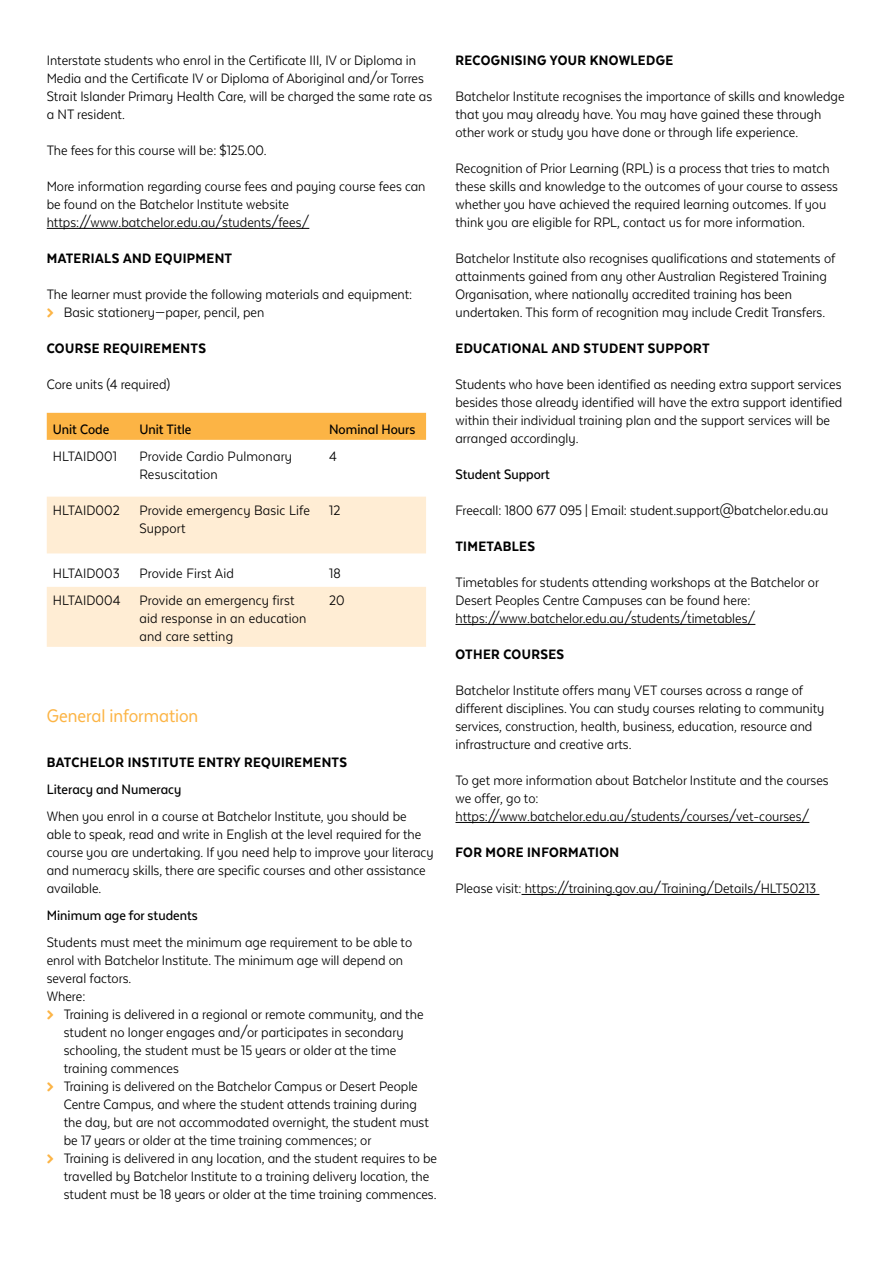
<style>
.page{position:relative;width:893px;height:1263px;background:#fff}
.page>*{position:absolute;margin:0;border:0;box-sizing:border-box;transform-origin:0 0}
.t1{font:21px "Texta Narrow Alt";letter-spacing:-.005em;color:#fcb445}
.t2{font:15.75px/18px "Texta Narrow Alt";color:#000}
.t3{font:800 15.75px "Texta Narrow Alt";letter-spacing:.025em;color:#000}
.t4{font:500 15.75px "Texta Narrow Alt";color:#000}
</style>
<div class="page">
<hr style="left:47px;top:228px;width:262px;height:1px;background:#000">
<div style="left:47px;top:413px;width:379px;height:27px;background:#fcb445"></div>
<svg style="left:47px;top:497px;width:379px;height:150px;fill:#ffedd4"></svg>
<hr style="left:455px;top:624px;width:300px;height:1px;background:#000">
<hr style="left:455px;top:822px;width:354px;height:1px;background:#000">
<hr style="left:521px;top:894px;width:298px;height:1px;background:#000">
<p class="t2" style="left:47px;top:51px;width:387px">Interstate students who enrol in the Certificate III, IV or Diploma in Media and the Certificate IV or Diploma of Aboriginal and/or Torres Strait Islander Primary Health Care, will be charged the same rate as a NT resident.</p>
<p class="t2" style="left:47px;top:141px;width:221px">The fees for this course will be: $125.00.</p>
<p class="t2" style="left:47px;top:177px;width:380px">More information regarding course fees and paying course fees can be found on the Batchelor Institute website https://www.batchelor.edu.au/students/fees/</p>
<p class="t3" style="left:47px;top:250px;width:187px">MATERIALS AND EQUIPMENT</p>
<p class="t2" style="left:64px;top:285px;width:350px;text-indent:-17px">The learner must provide the following materials and equipment:<br>Basic stationery—paper, pencil, pen</p>
<p class="t3" style="left:47px;top:340px;width:161px">COURSE REQUIREMENTS</p>
<p class="t2" style="left:47px;top:375px;width:125px">Core units (4 required)</p>
<p class="t4" style="left:53px;top:421px;width:58px">Unit Code</p>
<p class="t4" style="left:140px;top:421px;width:53px">Unit Title</p>
<p class="t4" style="left:329px;top:421px;width:88px">Nominal Hours</p>
<p class="t2" style="left:53px;top:447px;width:66px">HLTAID001</p>
<p class="t2" style="left:140px;top:447px;width:154px">Provide Cardio Pulmonary<br>Resuscitation</p>
<p class="t2" style="left:329px;top:447px;width:9px">4</p>
<p class="t2" style="left:140px;top:501px;width:172px;text-indent:-87px">HLTAID002 Provide emergency Basic Life<br>Support</p>
<p class="t2" style="left:329px;top:501px;width:13px">12</p>
<p class="t2" style="left:53px;top:564px;width:183px">HLTAID003 Provide First Aid</p>
<p class="t2" style="left:329px;top:564px;width:13px">18</p>
<p class="t2" style="left:140px;top:591px;width:168px;text-indent:-87px">HLTAID004 Provide an emergency first aid response in an education and care setting</p>
<p class="t2" style="left:329px;top:591px;width:17px">20</p>
<h1 class="t1" style="left:47px;top:705px;width:153px">General information</h1>
<p class="t3" style="left:47px;top:754px;width:302px">BATCHELOR INSTITUTE ENTRY REQUIREMENTS</p>
<p class="t4" style="left:47px;top:781px;width:136px">Literacy and Numeracy</p>
<p class="t2" style="left:47px;top:807px;width:388px">When you enrol in a course at Batchelor Institute, you should be able to speak, read and write in English at the level required for the course you are undertaking. If you need help to improve your literacy and numeracy skills, there are specific courses and other assistance available.</p>
<p class="t4" style="left:47px;top:907px;width:153px">Minimum age for students</p>
<p class="t2" style="left:47px;top:933px;width:367px">Students must meet the minimum age requirement to be able to enrol with Batchelor Institute. The minimum age will depend on several factors.<br>Where:</p>
<p class="t2" style="left:64px;top:1005px;width:375px">Training is delivered in a regional or remote community, and the student no longer engages and/or participates in secondary schooling, the student must be 15 years or older at the time training commences<br>Training is delivered on the Batchelor Campus or Desert People Centre Campus, and where the student attends training during the day, but are not accommodated overnight, the student must be 17 years or older at the time training commences; or<br>Training is delivered in any location, and the student requires to be travelled by Batchelor Institute to a training delivery location, the student must be 18 years or older at the time training commences.</p>
<p class="t3" style="left:455px;top:52px;width:219px">RECOGNISING YOUR KNOWLEDGE</p>
<p class="t2" style="left:455px;top:87px;width:391px">Batchelor Institute recognises the importance of skills and knowledge that you may already have. You may have gained these through other work or study you have done or through life experience.</p>
<p class="t2" style="left:455px;top:159px;width:384px">Recognition of Prior Learning (RPL) is a process that tries to match these skills and knowledge to the outcomes of your course to assess whether you have achieved the required learning outcomes. If you think you are eligible for RPL, contact us for more information.</p>
<p class="t2" style="left:455px;top:249px;width:381px">Batchelor Institute also recognises qualifications and statements of attainments gained from any other Australian Registered Training Organisation, where nationally accredited training has been undertaken. This form of recognition may include Credit Transfers.</p>
<p class="t3" style="left:455px;top:340px;width:256px">EDUCATIONAL AND STUDENT SUPPORT</p>
<p class="t2" style="left:455px;top:375px;width:388px">Students who have been identified as needing extra support services besides those already identified will have the extra support identified within their individual training plan and the support services will be arranged accordingly.</p>
<p class="t4" style="left:455px;top:466px;width:96px">Student Support</p>
<p class="t2" style="left:455px;top:501px;width:374px">Freecall: 1800 677 095 | Email: student.support@batchelor.edu.au</p>
<p class="t3" style="left:455px;top:538px;width:81px">TIMETABLES</p>
<p class="t2" style="left:455px;top:573px;width:365px">Timetables for students attending workshops at the Batchelor or<br>Desert Peoples Centre Campuses can be found here: https://www.batchelor.edu.au/students/timetables/</p>
<p class="t3" style="left:455px;top:646px;width:110px">OTHER COURSES</p>
<p class="t2" style="left:455px;top:681px;width:370px">Batchelor Institute offers many VET courses across a range of different disciplines. You can study courses relating to community services, construction, health, business, education, resource and infrastructure and creative arts.</p>
<p class="t2" style="left:455px;top:771px;width:375px">To get more information about Batchelor Institute and the courses we offer, go to: https://www.batchelor.edu.au/students/courses/vet-courses/</p>
<p class="t3" style="left:455px;top:844px;width:165px">FOR MORE INFORMATION</p>
<p class="t2" style="left:455px;top:879px;width:362px">Please visit: https://training.gov.au/Training/Details/HLT50213</p>
</div>
